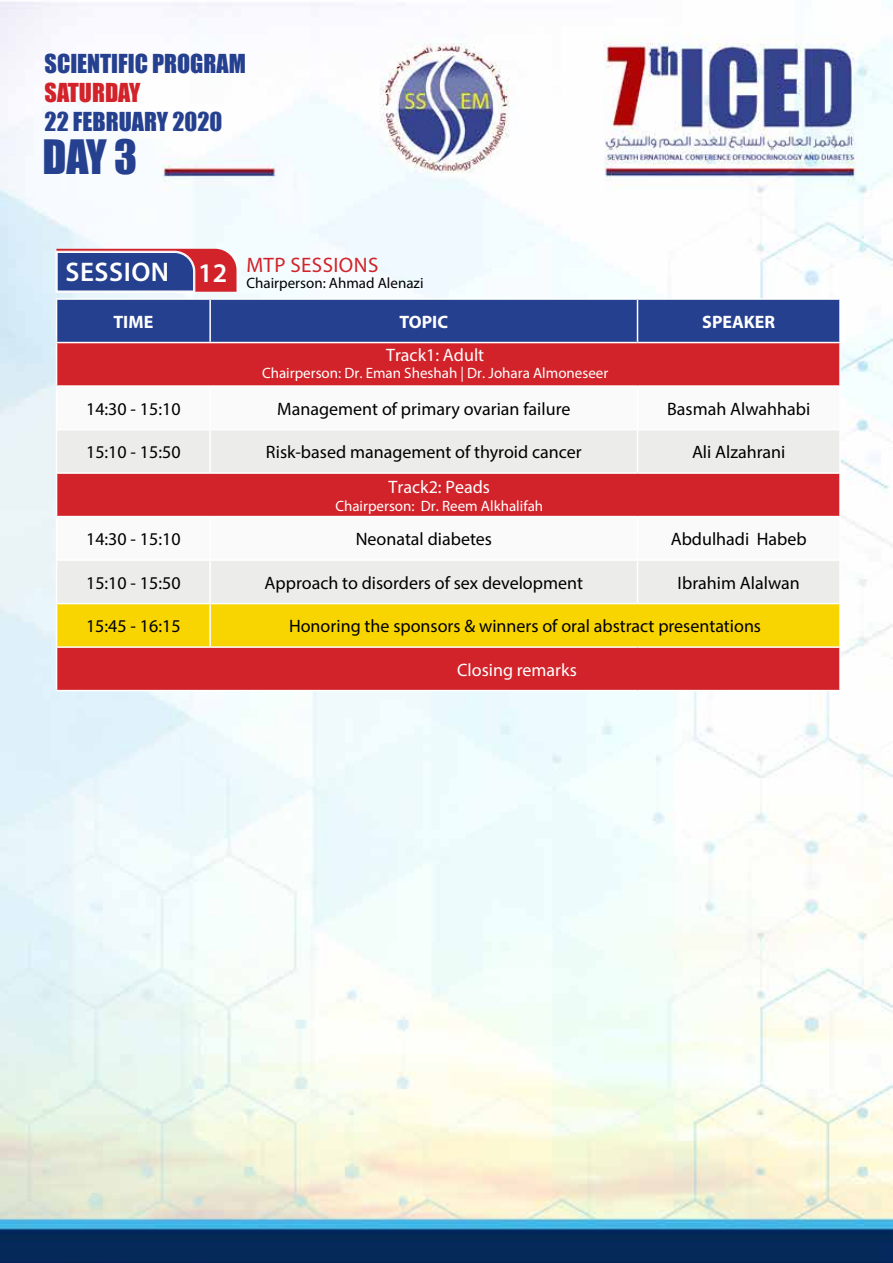
<style>
.page{position:relative;width:893px;height:1263px;background:#fff}
.page>*{position:absolute;margin:0;border:0;box-sizing:border-box;transform-origin:0 0}
.t1{font:43.5px "Impact";color:#25408f}
.t2{font:24px "Impact";color:#25408f}
.t3{font:24px "Impact";color:#d2232a}
.t4{font:21px "Myriad Pro";letter-spacing:.02em;color:#d2232a}
.t5{font:18px "Myriad Pro";color:#000}
.t6{font:18px "Myriad Pro";color:#fff}
.t7{font:700 18px "Myriad Pro";color:#fff}
.t8{font:15px "Myriad Pro";color:#fff}
.t9{font:15px "Myriad Pro";color:#000}
.s1{font-weight:600;font-size:27px;color:#fff}
</style>
<div class="page">
<img style="left:0;top:0;width:893px;height:1263px">
<svg style="left:56px;top:249px;width:181px;height:43px;background:#664b7f"></svg>
<div style="left:57px;top:300px;width:782px;height:42px;background:#25408f"></div>
<div style="left:57px;top:343px;width:782px;height:347px;background:#d2232a"></div>
<svg style="left:57px;top:387px;width:782px;height:42px"></svg>
<svg style="left:57px;top:430px;width:782px;height:173px;fill:#ececeb"></svg>
<div style="left:57px;top:604px;width:782px;height:42px;background:#f8d400"></div>
<hr style="left:56px;top:342px;width:154px;height:1px;background:#fff">
<hr style="left:56px;top:343px;width:1px;height:42px;background:#fff">
<hr style="left:210px;top:342px;width:427px;height:1px;background:#fff">
<hr style="left:637px;top:342px;width:204px;height:1px;background:#fff">
<hr style="left:839px;top:343px;width:2px;height:42px;background:#fff">
<hr style="left:56px;top:385px;width:154px;height:2px;background:#fff">
<hr style="left:56px;top:387px;width:1px;height:42px;background:#fff">
<hr style="left:210px;top:385px;width:427px;height:2px;background:#fff">
<hr style="left:637px;top:385px;width:204px;height:2px;background:#fff">
<hr style="left:839px;top:387px;width:2px;height:42px;background:#fff">
<hr style="left:56px;top:430px;width:1px;height:42px;background:#fff">
<hr style="left:839px;top:430px;width:2px;height:42px;background:#fff">
<hr style="left:56px;top:472px;width:154px;height:2px;background:#fff">
<hr style="left:56px;top:474px;width:1px;height:42px;background:#fff">
<hr style="left:210px;top:472px;width:427px;height:2px;background:#fff">
<hr style="left:637px;top:472px;width:204px;height:2px;background:#fff">
<hr style="left:839px;top:474px;width:2px;height:42px;background:#fff">
<hr style="left:56px;top:516px;width:154px;height:1px;background:#fff">
<hr style="left:56px;top:517px;width:1px;height:42px;background:#fff">
<hr style="left:210px;top:516px;width:427px;height:1px;background:#fff">
<hr style="left:637px;top:516px;width:204px;height:1px;background:#fff">
<hr style="left:839px;top:517px;width:2px;height:42px;background:#fff">
<hr style="left:56px;top:561px;width:1px;height:42px;background:#fff">
<hr style="left:839px;top:561px;width:2px;height:42px;background:#fff">
<hr style="left:56px;top:604px;width:1px;height:42px;background:#fff">
<hr style="left:839px;top:604px;width:2px;height:42px;background:#fff">
<hr style="left:56px;top:646px;width:154px;height:2px;background:#fff">
<hr style="left:56px;top:648px;width:1px;height:42px;background:#fff">
<hr style="left:210px;top:646px;width:427px;height:2px;background:#fff">
<hr style="left:637px;top:646px;width:204px;height:2px;background:#fff">
<hr style="left:839px;top:648px;width:2px;height:42px;background:#fff">
<hr style="left:56px;top:690px;width:154px;height:1px;background:#fff">
<hr style="left:210px;top:690px;width:427px;height:1px;background:#fff">
<hr style="left:637px;top:690px;width:204px;height:1px;background:#fff">
<hr style="left:56px;top:298px;width:154px;height:2px;background:#fff">
<hr style="left:56px;top:300px;width:1px;height:42px;background:#fff">
<hr style="left:210px;top:298px;width:427px;height:2px;background:#fff">
<hr style="left:637px;top:298px;width:204px;height:2px;background:#fff">
<hr style="left:839px;top:300px;width:2px;height:42px;background:#fff">
<hr style="left:56px;top:429px;width:154px;height:1px;background:#fff">
<hr style="left:210px;top:429px;width:427px;height:1px;background:#fff">
<hr style="left:637px;top:429px;width:204px;height:1px;background:#fff">
<hr style="left:56px;top:559px;width:154px;height:2px;background:#fff">
<hr style="left:210px;top:559px;width:427px;height:2px;background:#fff">
<hr style="left:637px;top:559px;width:204px;height:2px;background:#fff">
<hr style="left:56px;top:603px;width:154px;height:1px;background:#fff">
<hr style="left:210px;top:603px;width:427px;height:1px;background:#fff">
<hr style="left:637px;top:603px;width:204px;height:1px;background:#fff">
<hr style="left:637px;top:300px;width:1px;height:42px;background:#fff">
<hr style="left:637px;top:387px;width:1px;height:42px;background:#fff">
<hr style="left:637px;top:430px;width:1px;height:42px;background:#fff">
<hr style="left:637px;top:517px;width:1px;height:42px;background:#fff">
<hr style="left:637px;top:561px;width:1px;height:42px;background:#fff">
<hr style="left:209px;top:300px;width:2px;height:42px;background:#fff">
<hr style="left:209px;top:387px;width:2px;height:42px;background:#fff">
<hr style="left:209px;top:430px;width:2px;height:42px;background:#fff">
<hr style="left:209px;top:517px;width:2px;height:42px;background:#fff">
<hr style="left:209px;top:561px;width:2px;height:42px;background:#fff">
<hr style="left:209px;top:604px;width:2px;height:42px;background:#fff">
<h2 class="t2" style="left:45px;top:45px;width:203px">SCIENTIFIC PROGRAM</h2>
<h2 class="t3" style="left:45px;top:74px;width:97px">SATURDAY</h2>
<h2 class="t2" style="left:45px;top:103px;width:179px">22 FEBRUARY 2020</h2>
<h1 class="t1" style="left:43px;top:123px;width:96px">DAY 3</h1>
<p class="t4" style="left:66px;top:252px;width:314px"><span class="s1">SESSION 12</span> MTP SESSIONS</p>
<p class="t9" style="left:246px;top:274px;width:178px">Chairperson: Ahmad Alenazi</p>
<p class="t7" style="left:113px;top:310px;width:41px">TIME</p>
<p class="t7" style="left:400px;top:310px;width:50px">TOPIC</p>
<p class="t7" style="left:702px;top:310px;width:74px">SPEAKER</p>
<p class="t6" style="left:386px;top:344px;width:100px">Track1: Adult</p>
<p class="t8" style="left:262px;top:363px;width:348px">Chairperson: Dr. Eman Sheshah | Dr. Johara Almoneseer</p>
<p class="t5" style="left:86px;top:397px;width:96px">14:30 - 15:10</p>
<p class="t5" style="left:277px;top:397px;width:295px">Management of primary ovarian failure</p>
<p class="t5" style="left:667px;top:397px;width:145px">Basmah Alwahhabi</p>
<p class="t5" style="left:86px;top:441px;width:96px">15:10 - 15:50</p>
<p class="t5" style="left:266px;top:441px;width:317px">Risk-based management of thyroid cancer</p>
<p class="t5" style="left:692px;top:441px;width:95px">Ali Alzahrani</p>
<p class="t6" style="left:389px;top:476px;width:103px">Track2: Peads</p>
<p class="t8" style="left:335px;top:496px;width:209px">Chairperson: Dr. Reem Alkhalifah</p>
<p class="t5" style="left:86px;top:528px;width:96px">14:30 - 15:10</p>
<p class="t5" style="left:356px;top:528px;width:138px">Neonatal diabetes</p>
<p class="t5" style="left:671px;top:528px;width:138px">Abdulhadi Habeb</p>
<p class="t5" style="left:86px;top:571px;width:96px">15:10 - 15:50</p>
<p class="t5" style="left:265px;top:571px;width:320px">Approach to disorders of sex development</p>
<p class="t5" style="left:678px;top:571px;width:124px">Ibrahim Alalwan</p>
<p class="t5" style="left:86px;top:615px;width:96px">15:45 - 16:15</p>
<p class="t5" style="left:289px;top:615px;width:474px">Honoring the sponsors &amp; winners of oral abstract presentations</p>
<p class="t6" style="left:457px;top:658px;width:121px">Closing remarks</p>
</div>
